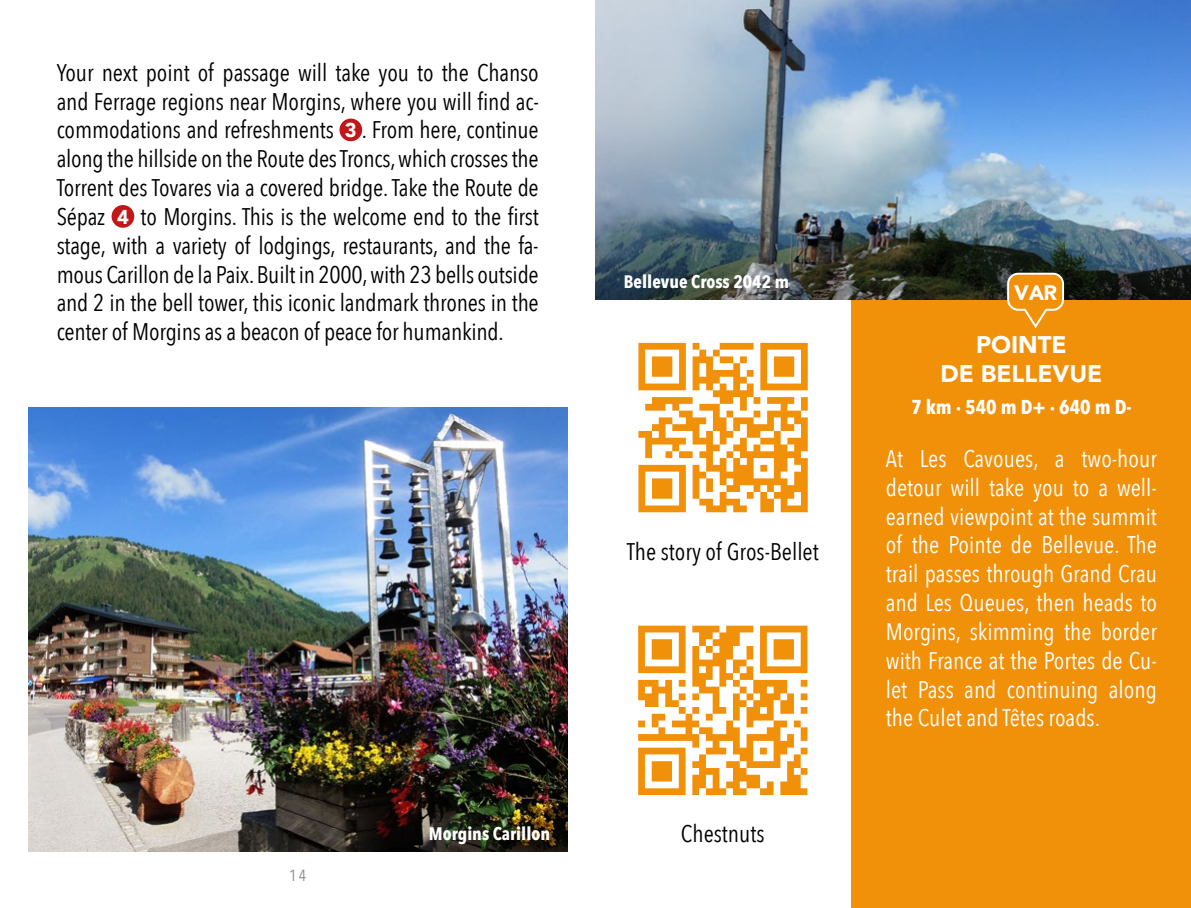
<style>
.page{position:relative;width:1191px;height:908px;background:#fff}
.page>*{position:absolute;margin:0;border:0;box-sizing:border-box;transform-origin:0 0}
.t1{font:24px/28.8px "Avenir Next Condensed";letter-spacing:-.01em;color:#000;text-align:justify}
.t2{font:24px/28.8px "Avenir Next Condensed";color:#fff;text-align:justify}
.t3{font:900 24px/28.8px "Avenir";color:#fff;text-align:center}
.t4{font:900 21px "Avenir";color:#fff}
.t5{font:700 20px "Avenir Next Condensed";color:#fff}
.t6{font:700 18px "Avenir Next Condensed";color:#fff}
.t7{font:16px "Avenir Next Condensed";color:#878787}
.s1{font-family:"Avenir";font-weight:900;font-size:20px;color:#fff}
</style>
<div class="page">
<div style="left:339px;top:118px;width:23px;height:23px;background:#c11718;border-radius:50%"></div>
<div style="left:112px;top:205px;width:22px;height:23px;background:#c11718;border-radius:50%"></div>
<img style="left:28px;top:407px;width:539px;height:443px">
<div style="left:852px;top:0;width:339px;height:907px;background:#f19009"></div>
<img style="left:595px;top:0;width:596px;height:299px">
<svg style="left:1006px;top:271px;width:59px;height:57px"></svg>
<svg style="left:638px;top:343px;width:169px;height:169px"></svg>
<svg style="left:638px;top:625px;width:169px;height:169px"></svg>
<p class="t1" style="left:57px;top:57px;width:483px">Your next point of passage will take you to the Chanso and Ferrage regions near Morgins, where you will find ac&shy;commodations and refreshments <span class="s1">3</span> . From here, continue along the hillside on the Route des Troncs, which crosses the Torrent des Tovares via a covered bridge. Take the Route de Sépaz <span class="s1">4</span> to Morgins. This is the welcome end to the first stage, with a variety of lodgings, restaurants, and the fa&shy;mous Carillon de la Paix. Built in 2000, with 23 bells outside and 2 in the bell tower, this iconic landmark thrones in the center of Morgins as a beacon of peace for humankind.</p>
<p class="t7" style="left:289px;top:861px;width:18px">14</p>
<p class="t6" style="left:429px;top:822px;width:123px">Morgins Carillon</p>
<p class="t6" style="left:624px;top:270px;width:167px">Bellevue Cross 2042 m</p>
<p class="t1" style="left:627px;top:535px;width:193px">The story of Gros-Bellet</p>
<p class="t1" style="left:681px;top:818px;width:85px">Chestnuts</p>
<p class="t4" style="left:1014px;top:275px;width:44px">VAR</p>
<p class="t3" style="left:940px;top:329px;width:163px">POINTE<br>DE BELLEVUE</p>
<p class="t5" style="left:911px;top:394px;width:221px">7 km · 540 m D+ · 640 m D-</p>
<p class="t2" style="left:886px;top:442px;width:273px">At Les Cavoues, a two-hour detour will take you to a well&shy;earned viewpoint at the summit of the Pointe de Bellevue. The trail passes through Grand Crau and Les Queues, then heads to Morgins, skimming the border with France at the Portes de Cu&shy;let Pass and continuing along the Culet and Têtes roads.</p>
</div>
